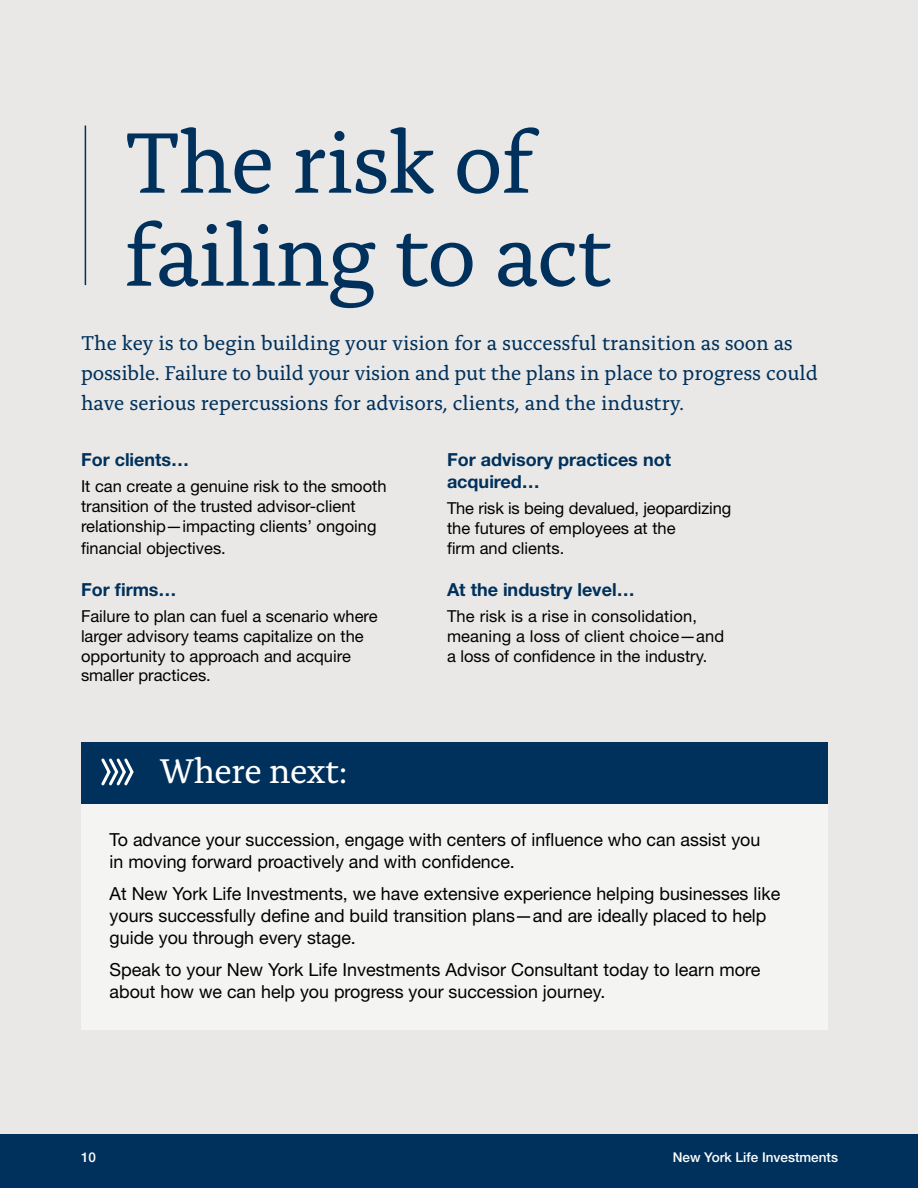
<style>
.page{position:relative;width:918px;height:1188px;background:#fff}
.page>*{position:absolute;margin:0;border:0;box-sizing:border-box;transform-origin:0 0}
.t1{font:90px/93px "Alda Pro";letter-spacing:-.02em;color:#00315c}
.t2{font:36px "Alda Pro";letter-spacing:-.025em;color:#fff}
.t3{font:21px/30px "Alda Pro";color:#00315c}
.List_Paragraph{font:18px/21.6px "Helvetica Neue LT Std";color:#000}
.List_Paragraph-2{font:700 18px/21.6px "Helvetica Neue LT Std";color:#00315c}
.List_Paragraph-3{font:16.5px/19.8px "Helvetica Neue LT Std";color:#000}
.t4{font:500 13.5px "Helvetica Neue LT Std";color:#fff}
</style>
<div class="page">
<div style="left:0;top:1134px;width:918px;height:54px;background:#00315c"></div>
<div style="left:0;top:0;width:918px;height:1134px;background:#e9e8e6"></div>
<div style="left:81px;top:742px;width:746px;height:287px;background:#f4f4f3"></div>
<div style="left:81px;top:742px;width:746px;height:61px;background:#00315c"></div>
<svg style="left:101px;top:758px;width:33px;height:28px"></svg>
<hr style="left:85px;top:126px;width:1px;height:159px;background:#00315c">
<p class="t1" style="left:124px;top:109px;width:490px">The risk of failing to act</p>
<p class="t3" style="left:81px;top:326px;width:738px">The key is to begin building your vision for a successful transition as soon as possible. Failure to build your vision and put the plans in place to progress could have serious repercussions for advisors, clients, and the industry.</p>
<p class="List_Paragraph-2" style="left:81px;top:448px;width:110px">For clients…</p>
<p class="List_Paragraph-3" style="left:81px;top:476px;width:307px">It can create a genuine risk to the smooth transition of the trusted advisor-client relationship—impacting clients’ ongoing</p>
<p class="List_Paragraph-3" style="left:81px;top:538px;width:146px">financial objectives.</p>
<p class="List_Paragraph-2" style="left:81px;top:578px;width:97px">For firms…</p>
<p class="List_Paragraph-3" style="left:81px;top:606px;width:298px">Failure to plan can fuel a scenario where larger advisory teams capitalize on the opportunity to approach and acquire smaller practices.</p>
<p class="List_Paragraph-2" style="left:447px;top:448px;width:226px">For advisory practices not acquired…</p>
<p class="List_Paragraph-3" style="left:447px;top:498px;width:286px">The risk is being devalued, jeopardizing the futures of employees at the<br>firm and clients.</p>
<p class="List_Paragraph-2" style="left:447px;top:578px;width:189px">At the industry level…</p>
<p class="List_Paragraph-3" style="left:447px;top:606px;width:279px">The risk is a rise in consolidation, meaning a loss of client choice—and a loss of confidence in the industry.</p>
<p class="t2" style="left:159px;top:744px;width:190px">Where next:</p>
<p class="List_Paragraph" style="left:110px;top:829px;width:652px">To advance your succession, engage with centers of influence who can assist you in moving forward proactively and with confidence.</p>
<p class="List_Paragraph" style="left:110px;top:883px;width:672px">At New York Life Investments, we have extensive experience helping businesses like yours successfully define and build transition plans—and are ideally placed to help guide you through every stage.</p>
<p class="List_Paragraph" style="left:110px;top:959px;width:652px">Speak to your New York Life Investments Advisor Consultant today to learn more about how we can help you progress your succession journey.</p>
<p class="t4" style="left:81px;top:1149px;width:17px">10</p>
<p class="t4" style="left:673px;top:1149px;width:167px">New York Life Investments</p>
</div>
